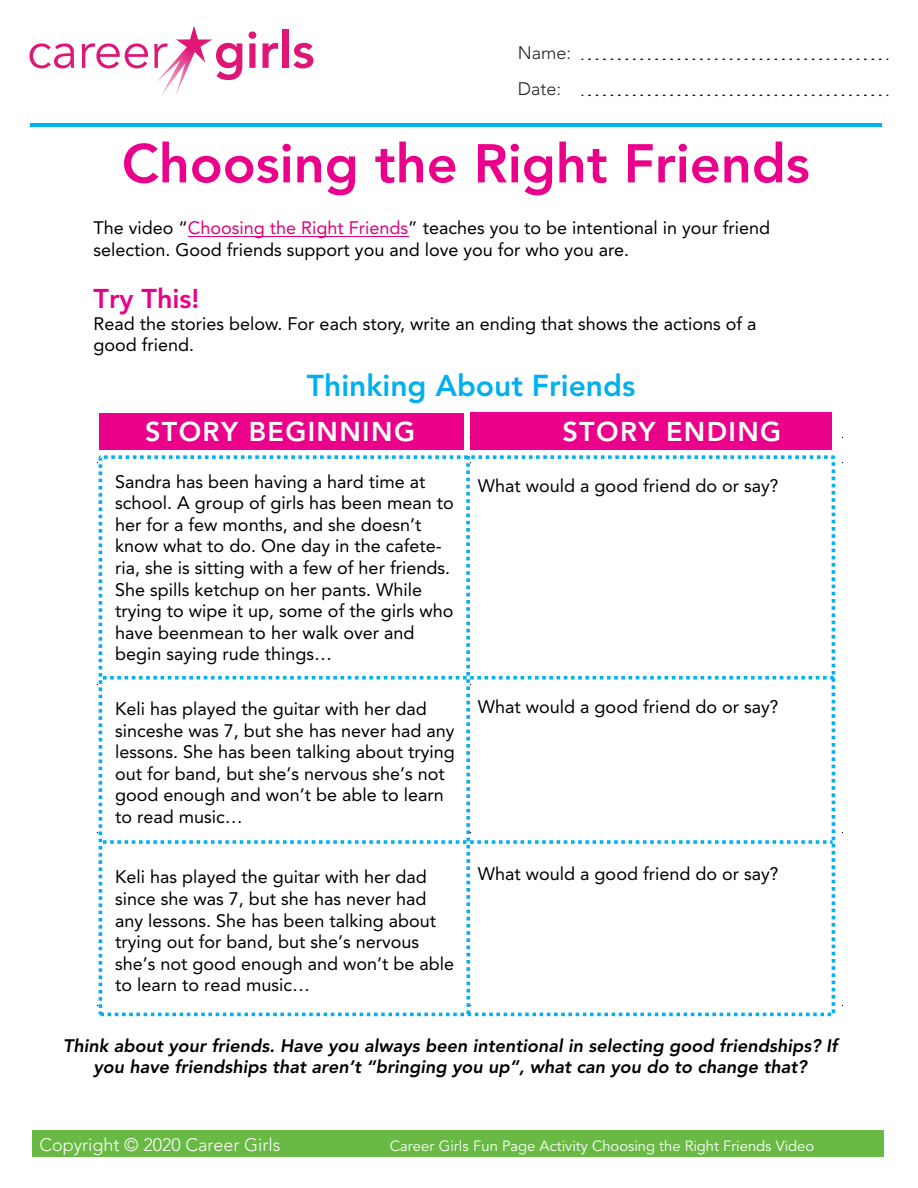
<style>
.page{position:relative;width:918px;height:1188px;background:#fff}
.page>*{position:absolute;margin:0;border:0;box-sizing:border-box;transform-origin:0 0}
.t1{font:800 54px "Avenir LT Std";color:#eb008b}
.t2{font:800 30px "Avenir LT Std";color:#00b0f0}
.t3{font:800 27px "Avenir LT Std";letter-spacing:.05em;color:#fff}
.t4{font:800 27px "Avenir LT Std";color:#eb008b}
.t5{font:18px/21.6px "Avenir LT Std";color:#000}
.t6{font:italic 800 18px/21px "Avenir LT Std";color:#000;text-align:center}
.t7{font:300 18px "Avenir LT Std";color:#fff}
.t8{font:300 18px/36px "Avenir LT Std";color:#231f20}
.t9{font:14.7px "Avenir LT Std";color:#fff}
.s1{color:#e30078}
</style>
<div class="page">
<div style="left:470px;top:412px;width:362px;height:38px;background:#eb008b"></div>
<div style="left:99px;top:413px;width:364px;height:37px;background:#eb008b"></div>
<svg style="left:589px;top:59px;width:299px;height:1px"></svg>
<svg style="left:589px;top:95px;width:299px;height:1px"></svg>
<hr style="left:30px;top:123px;width:851px;height:4px;background:#00b0f0">
<div style="left:33px;top:1131px;width:851px;height:26px;background:#69ba45"></div>
<svg style="left:97px;top:456px;width:737px;height:558px"></svg>
<svg style="left:30px;top:43px;width:44px;height:26px"></svg>
<svg style="left:82px;top:26px;width:160px;height:70px"></svg>
<svg style="left:249px;top:31px;width:7px;height:37px"></svg>
<svg style="left:263px;top:43px;width:15px;height:25px"></svg>
<div style="left:282px;top:29px;width:7px;height:39px;background:#e01676"></div>
<svg style="left:293px;top:43px;width:20px;height:25px"></svg>
<hr style="left:188px;top:236px;width:220px;height:1px;background:#e30078">
<p class="t8" style="left:518px;top:37px;width:55px">Name:<br>Date:</p>
<h1 class="t1" style="left:122px;top:142px;width:689px">Choosing the Right Friends</h1>
<p class="t5" style="left:94px;top:219px;width:678px">The video “<span class="s1">Choosing the Right Friends</span>” teaches you to be intentional in your friend selection. Good friends support you and love you for who you are.</p>
<h3 class="t4" style="left:94px;top:288px;width:108px">Try This!</h3>
<p class="t5" style="left:94px;top:314px;width:665px">Read the stories below. For each story, write an ending that shows the actions of a good friend.</p>
<h2 class="t2" style="left:307px;top:374px;width:330px">Thinking About Friends</h2>
<h3 class="t3" style="left:145px;top:421px;width:271px">STORY BEGINNING</h3>
<h3 class="t3" style="left:562px;top:421px;width:220px">STORY ENDING</h3>
<p class="t5" style="left:115px;top:472px;width:340px">Sandra has been having a hard time at school. A group of girls has been mean to her for a few months, and she doesn’t know what to do. One day in the cafete&shy;ria, she is sitting with a few of her friends.<br>She spills ketchup on her pants. While trying to wipe it up, some of the girls who have beenmean to her walk over and begin saying rude things…</p>
<p class="t5" style="left:115px;top:699px;width:341px">Keli has played the guitar with her dad sinceshe was 7, but she has never had any lessons. She has been talking about trying out for band, but she’s nervous she’s not good enough and won’t be able to learn to read music…</p>
<p class="t5" style="left:115px;top:868px;width:340px">Keli has played the guitar with her dad since she was 7, but she has never had any lessons. She has been talking about trying out for band, but she’s nervous she’s not good enough and won’t be able to learn to read music…</p>
<p class="t5" style="left:478px;top:477px;width:302px">What would a good friend do or say?</p>
<p class="t5" style="left:478px;top:698px;width:302px">What would a good friend do or say?</p>
<p class="t5" style="left:478px;top:864px;width:302px">What would a good friend do or say?</p>
<p class="t6" style="left:63px;top:1037px;width:776px">Think about your friends. Have you always been intentional in selecting good friendships? If you have friendships that aren’t “bringing you up”, what can you do to change that?</p>
<p class="t7" style="left:40px;top:1137px;width:242px">Copyright © 2020 Career Girls</p>
<p class="t9" style="left:390px;top:1140px;width:426px">Career Girls Fun Page Activity Choosing the Right Friends Video</p>
</div>
